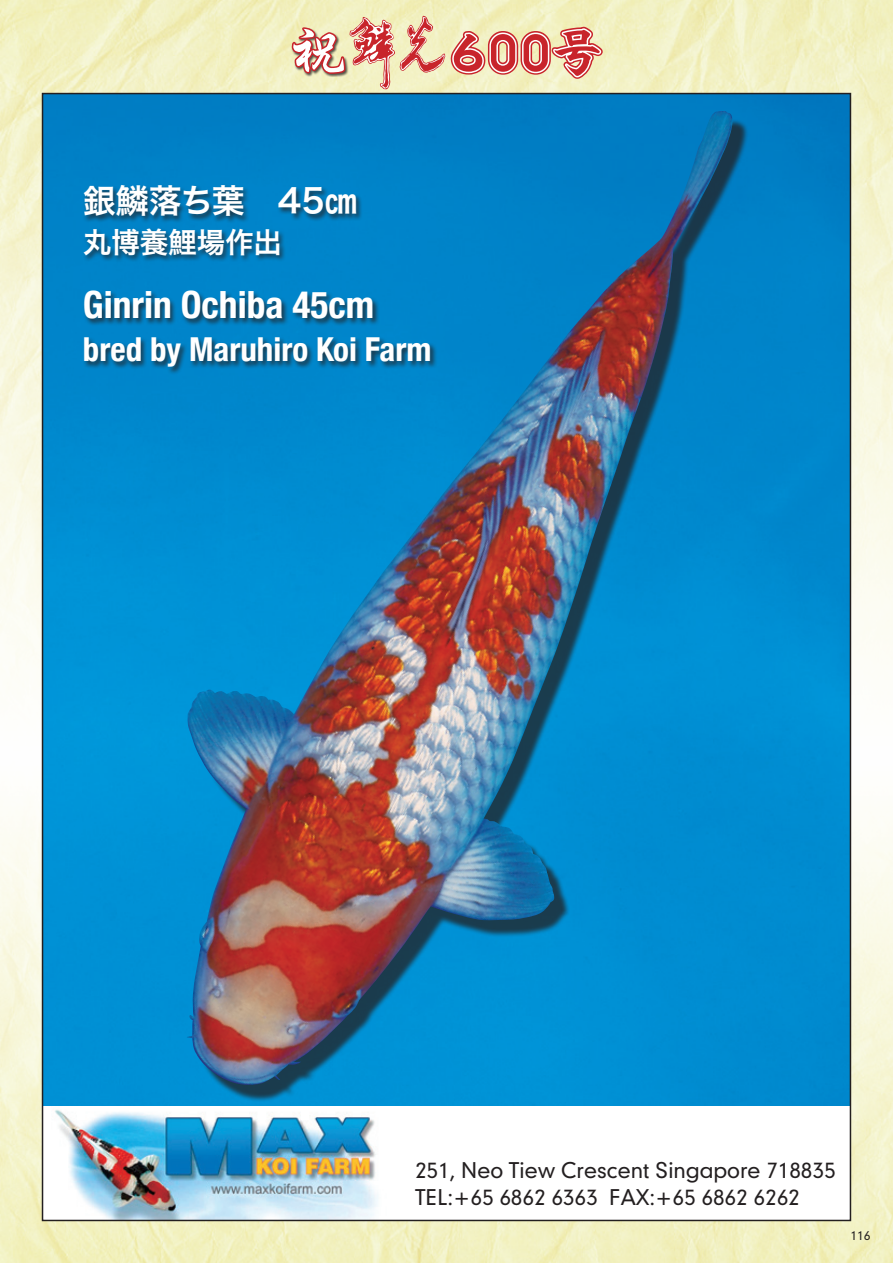
<style>
.page{position:relative;width:893px;height:1263px;background:#fff}
.page>*{position:absolute;margin:0;border:0;box-sizing:border-box;transform-origin:0 0}
.t1{font:700 condensed 37.5px "Helvetica Neue";color:#fff}
.t2{font:700 condensed 33px "Helvetica Neue";color:#fff}
.t3{font:33px "Hira Kaku Pro W6";color:#fff}
.t4{font:28.5px "Hira Kaku Pro W6";color:#fff}
.t5{font:20.85px/26.4px "Geo 579 Normal";color:#231f20}
.t6{font:12px "Geo 579 Normal";color:#231f20}
</style>
<div class="page">
<img style="left:0;top:0;width:893px;height:1263px">
<div style="left:43px;top:94px;width:807px;height:1126px;background:#fff"></div>
<img style="left:55px;top:1110px;width:323px;height:108px">
<img style="left:45px;top:96px;width:803px;height:1010px">
<div style="left:195px;top:119px;width:554px;height:983px;background:#231f20;opacity:.75"></div>
<img style="left:186px;top:111px;width:534px;height:974px">
<svg style="left:278px;top:9px;width:328px;height:80px;background:#e8c4a6"></svg>
<div style="left:83px;top:290px;width:355px;height:84px;background:#231f20;opacity:.75"></div>
<div style="left:83px;top:184px;width:280px;height:79px;background:#231f20;opacity:.75"></div>
<h2 class="t3" style="left:83px;top:171px;width:276px">銀鱗落ち葉　45㎝</h2>
<h3 class="t4" style="left:83px;top:216px;width:201px">丸博養鯉場作出</h3>
<h1 class="t1" style="left:83px;top:274px;width:293px">Ginrin Ochiba 45cm</h1>
<h2 class="t2" style="left:83px;top:322px;width:350px">bred by Maruhiro Koi Farm</h2>
<p class="t5" style="left:609px;top:1157px;width:228px;text-indent:-194px">251, Neo Tiew Crescent Singapore 718835<br>FAX:+65 6862 6262</p>
<p class="t5" style="left:415px;top:1183px;width:184px">TEL:+65 6862 6363</p>
<p class="t6" style="left:850px;top:1227px;width:22px">116</p>
</div>
